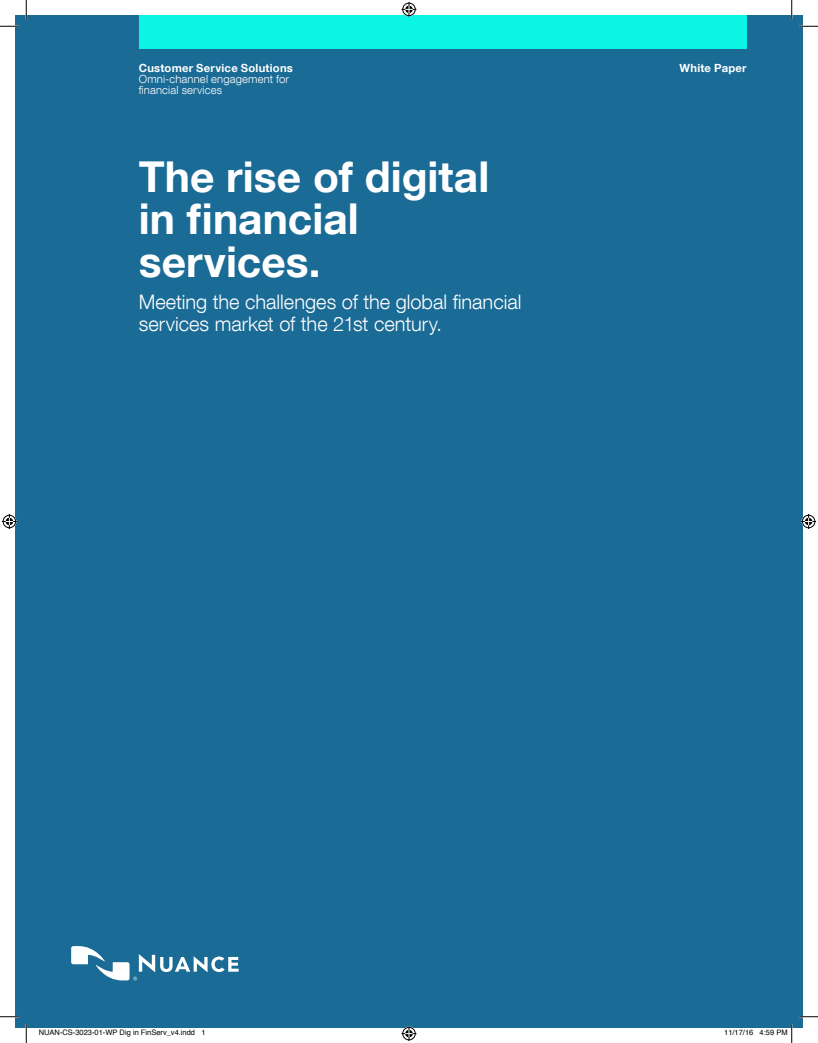
<style>
.page{position:relative;width:818px;height:1043px;background:#fff}
.page>*{position:absolute;margin:0;border:0;box-sizing:border-box;transform-origin:0 0}
.Headline_34_34{font:700 42.5px/42.5px "Helvetica Neue LT Com";color:#fff}
.Subhead_16_17{font:300 20px/21.2px "Helvetica Neue LT Com";color:#fff}
.Product_Offering_Nam{font:300 11.25px/11.2px "Helvetica Neue LT Com";letter-spacing:.01em;color:#fff}
.Business_Unit_Name_9{font:700 11.25px "Helvetica Neue LT Com";letter-spacing:.02em;color:#fff}
.Document_Name_9_9{font:700 11.25px "Helvetica Neue LT Com";letter-spacing:.02em;color:#fff}
.t1{font:7.5px "Helvetica";color:#000}
</style>
<div class="page">
<div style="left:15px;top:15px;width:787px;height:1013px;background:#1a6b96"></div>
<div style="left:139px;top:15px;width:607px;height:34px;background:#0af5e3"></div>
<svg style="left:71px;top:946px;width:167px;height:34px"></svg>
<svg style="left:0;top:25px;width:19px;height:2px"></svg>
<svg style="left:799px;top:25px;width:19px;height:2px"></svg>
<svg style="left:0;top:1016px;width:19px;height:1px"></svg>
<svg style="left:799px;top:1015px;width:19px;height:2px"></svg>
<svg style="left:25px;top:0;width:2px;height:19px"></svg>
<svg style="left:25px;top:1024px;width:2px;height:18px"></svg>
<svg style="left:790px;top:0;width:2px;height:19px"></svg>
<svg style="left:401px;top:2px;width:15px;height:15px"></svg>
<svg style="left:401px;top:1026px;width:15px;height:15px"></svg>
<svg style="left:2px;top:514px;width:15px;height:15px"></svg>
<svg style="left:801px;top:514px;width:15px;height:15px"></svg>
<svg style="left:790px;top:1024px;width:2px;height:18px"></svg>
<p class="Business_Unit_Name_9" style="left:139px;top:60px;width:156px">Customer Service Solutions</p>
<p class="Document_Name_9_9" style="left:679px;top:60px;width:69px">White Paper</p>
<p class="Product_Offering_Nam" style="left:139px;top:73px;width:152px">Omni-channel engagement for financial services</p>
<p class="Headline_34_34" style="left:139px;top:154px;width:352px">The rise of digital in financial services.</p>
<p class="Subhead_16_17" style="left:139px;top:291px;width:384px">Meeting the challenges of the global financial services market of the 21st century.</p>
<p class="t1" style="left:39px;top:1027px;width:168px">NUAN-CS-3023-01-WP Dig in FinServ_v4.indd 1</p>
<p class="t1" style="left:724px;top:1027px;width:65px">11/17/16 4:59 PM</p>
</div>
